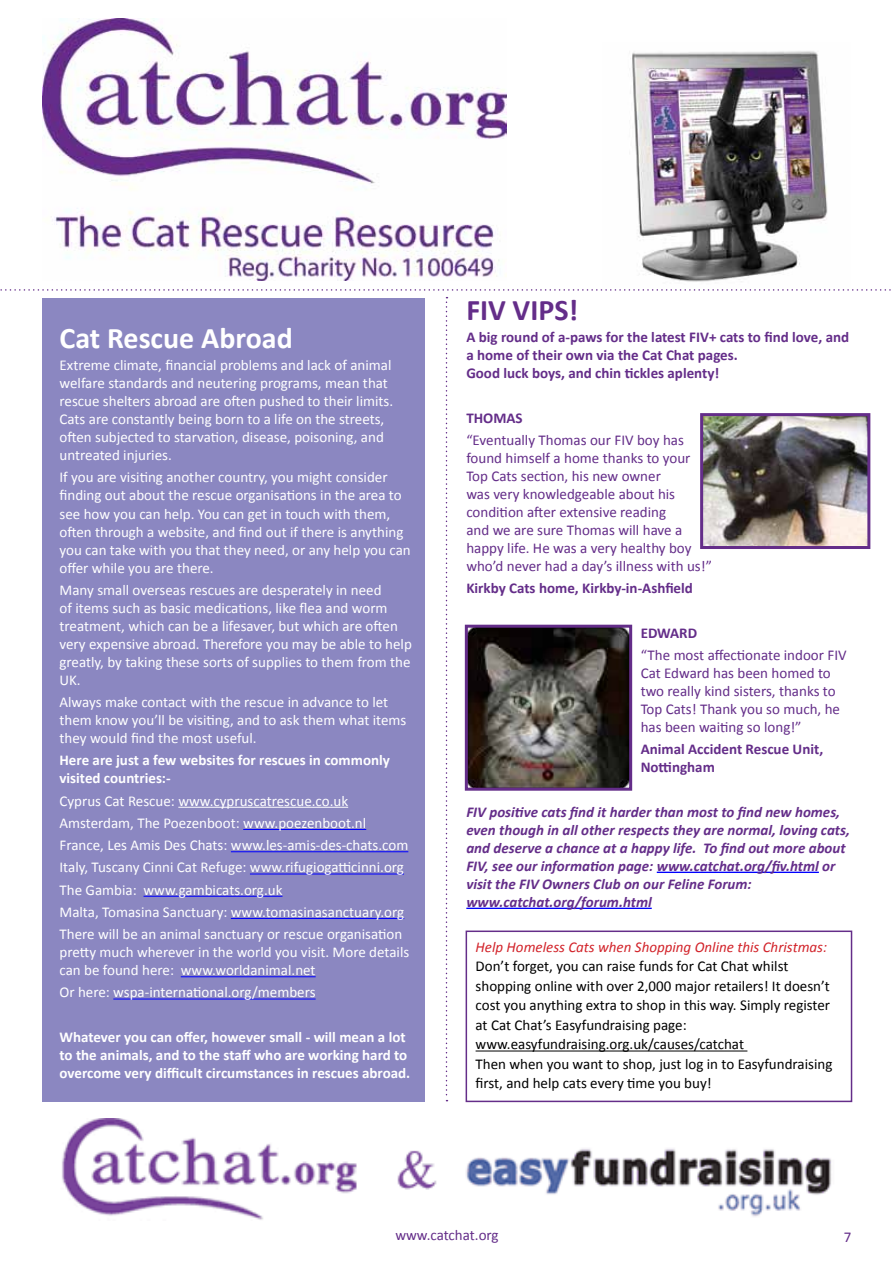
<style>
.page{position:relative;width:893px;height:1263px;background:#fff}
.page>*{position:absolute;margin:0;border:0;box-sizing:border-box;transform-origin:0 0}
.t1{font:700 30px "Calibri";color:#fff}
.t2{font:700 30px "Calibri";color:#642d89}
.t3{font:15px/18px "Calibri";color:#fff}
.t4{font:15px/18px "Calibri";color:#642d89}
.t5{font:15px/19.5px "Calibri";color:#000}
.t6{font:italic 700 15px/18px "Calibri";color:#642d89}
.t7{font:700 15px/18px "Calibri";color:#fff}
.t8{font:700 15px/18px "Calibri";color:#642d89}
.t9{font:italic 15px "Calibri";color:#d2232a}
</style>
<div class="page">
<img style="left:43px;top:18px;width:464px;height:263px">
<img style="left:632px;top:51px;width:196px;height:231px">
<div style="left:43px;top:298px;width:382px;height:803px;background:#8b87c1"></div>
<hr style="left:178px;top:807px;width:170px;height:1px;background:#fff">
<hr style="left:243px;top:829px;width:123px;height:1px;background:#00f">
<hr style="left:231px;top:851px;width:177px;height:1px;background:#00f">
<hr style="left:250px;top:873px;width:154px;height:1px;background:#00f">
<hr style="left:144px;top:896px;width:138px;height:1px;background:#00f">
<hr style="left:231px;top:918px;width:173px;height:1px;background:#00f">
<hr style="left:181px;top:976px;width:135px;height:1px;background:#00f">
<hr style="left:113px;top:998px;width:203px;height:1px;background:#00f">
<hr style="left:657px;top:872px;width:162px;height:1px;background:#00f">
<hr style="left:466px;top:908px;width:186px;height:1px;background:#00f">
<img style="left:704px;top:417px;width:162px;height:128px">
<div style="left:700px;top:413px;width:170px;height:136px;border:3px solid #642d89"></div>
<img style="left:469px;top:629px;width:159px;height:158px">
<div style="left:465px;top:625px;width:167px;height:166px;border:3px solid #642d89"></div>
<svg style="left:446px;top:297px;width:1px;height:804px"></svg>
<hr style="left:476px;top:1050px;width:271px;height:1px;background:#000">
<div style="left:466px;top:930px;width:386px;height:172px;border:2px solid #642d89"></div>
<img style="left:62px;top:1118px;width:770px;height:102px">
<svg style="left:0;top:289px;width:891px;height:2px"></svg>
<h1 class="t1" style="left:60px;top:319px;width:235px">Cat Rescue Abroad</h1>
<p class="t3" style="left:60px;top:356px;width:335px">Extreme climate, financial problems and lack of animal welfare standards and neutering programs, mean that rescue shelters abroad are often pushed to their limits.<br>Cats are constantly being born to a life on the streets, often subjected to starvation, disease, poisoning, and untreated injuries.</p>
<p class="t3" style="left:60px;top:468px;width:353px">If you are visiting another country, you might consider finding out about the rescue organisations in the area to see how you can help. You can get in touch with them, often through a website, and find out if there is anything you can take with you that they need, or any help you can offer while you are there.</p>
<p class="t3" style="left:60px;top:580px;width:354px">Many small overseas rescues are desperately in need<br>of items such as basic medications, like flea and worm treatment, which can be a lifesaver, but which are often very expensive abroad. Therefore you may be able to help greatly, by taking these sorts of supplies to them from the UK.</p>
<p class="t3" style="left:60px;top:692px;width:348px">Always make contact with the rescue in advance to let them know you’ll be visiting, and to ask them what items they would find the most useful.</p>
<p class="t7" style="left:60px;top:750px;width:332px">Here are just a few websites for rescues in commonly visited countries:-</p>
<p class="t3" style="left:60px;top:789px;width:350px;line-height:22.2px">Cyprus Cat Rescue: www.cypruscatrescue.co.uk Amsterdam, The Poezenboot: www.poezenboot.nl France, Les Amis Des Chats: www.les-amis-des-chats.com Italy, Tuscany Cinni Cat Refuge: www.rifugiogatticinni.org The Gambia: www.gambicats.org.uk<br>Malta, Tomasina Sanctuary: www.tomasinasanctuary.org There will be an animal sanctuary or rescue organisation</p>
<p class="t3" style="left:60px;top:942px;width:351px">pretty much wherever in the world you visit. More details can be found here: www.worldanimal.net</p>
<p class="t3" style="left:60px;top:982px;width:258px">Or here: wspa-international.org/members</p>
<p class="t7" style="left:60px;top:1027px;width:352px">Whatever you can offer, however small - will mean a lot to the animals, and to the staff who are working hard to overcome very difficult circumstances in rescues abroad.</p>
<h1 class="t2" style="left:466px;top:292px;width:113px">FIV VIPS!</h1>
<p class="t8" style="left:466px;top:328px;width:384px">A big round of a-paws for the latest FIV+ cats to find love, and a home of their own via the Cat Chat pages.<br>Good luck boys, and chin tickles aplenty!</p>
<p class="t8" style="left:466px;top:408px;width:58px">THOMAS</p>
<p class="t4" style="left:466px;top:430px;width:247px">“Eventually Thomas our FIV boy has found himself a home thanks to your Top Cats section, his new owner<br>was very knowledgeable about his condition after extensive reading<br>and we are sure Thomas will have a happy life. He was a very healthy boy who’d never had a day’s illness with us!”</p>
<p class="t8" style="left:466px;top:579px;width:228px">Kirkby Cats home, Kirkby-in-Ashfield</p>
<p class="t8" style="left:641px;top:623px;width:58px">EDWARD</p>
<p class="t4" style="left:641px;top:645px;width:207px">“The most affectionate indoor FIV<br>Cat Edward has been homed to two really kind sisters, thanks to<br>Top Cats! Thank you so much, he has been waiting so long!”</p>
<p class="t8" style="left:641px;top:740px;width:184px">Animal Accident Rescue Unit,<br>Nottingham</p>
<p class="t6" style="left:466px;top:802px;width:385px">FIV positive cats find it harder than most to find new homes, even though in all other respects they are normal, loving cats, and deserve a chance at a happy life. To find out more about FIV, see our information page: www.catchat.org/fiv.html or visit the FIV Owners Club on our Feline Forum: www.catchat.org/forum.html</p>
<p class="t9" style="left:476px;top:937px;width:353px">Help Homeless Cats when Shopping Online this Christmas:</p>
<p class="t5" style="left:476px;top:956px;width:358px">Don’t forget, you can raise funds for Cat Chat whilst shopping online with over 2,000 major retailers! It doesn’t cost you anything extra to shop in this way. Simply register at Cat Chat’s Easyfundraising page: www.easyfundraising.org.uk/causes/catchat<br>Then when you want to shop, just log in to Easyfundraising first, and help cats every time you buy!</p>
<p class="t4" style="left:395px;top:1225px;width:105px">www.catchat.org</p>
<p class="t4" style="left:844px;top:1228px;width:9px">7</p>
</div>
